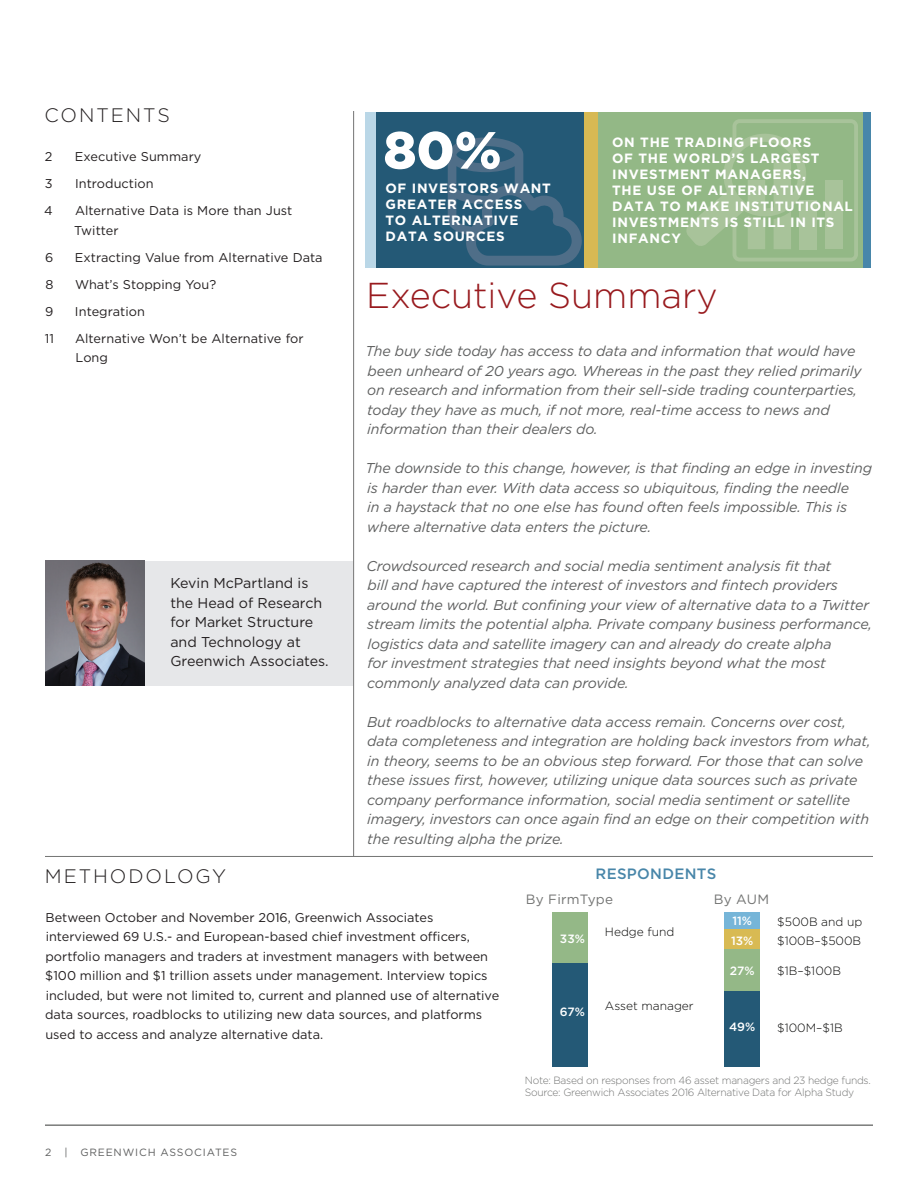
<style>
.page{position:relative;width:918px;height:1188px;background:#fff}
.page>*{position:absolute;margin:0;border:0;box-sizing:border-box;transform-origin:0 0}
.t1{font:900 52.35px "Gotham";color:#fff}
.headline_1{font:300 36px "Gotham";color:#981a1e}
.methodology_-_headli{font:300 19.5px "Gotham";letter-spacing:.1em;color:#231f20}
.TOC_-_headline{font:300 19.5px "Gotham";letter-spacing:.1em;color:#231f20}
.t2{font:500 15px "Gotham";letter-spacing:.02em;color:#4886a9}
.body_text_-_executiv{font:italic 14.25px/19.5px "Gotham";letter-spacing:-.01em;color:#5e5f5f}
.t3{font:14.25px/19.5px "Gotham";color:#231f20}
.t4{font:700 13.5px/16px "Gotham";letter-spacing:.05em;color:#fff}
.t5{font:13.5px "Gotham";letter-spacing:.02em;color:#737473}
.methodology_-_text{font:12.75px/19.5px "Gotham";color:#231f20}
.TOC_-_level_1{font:12.75px/19.5px "Gotham";letter-spacing:.005em;color:#231f20}
.t6{font:300 12px "Gotham";color:#050504}
.t7{font:500 12px "Gotham";letter-spacing:-.005em;color:#fff}
.t8{font:300 10.5px/12px "Gotham";letter-spacing:-.025em;color:#737473}
.footer___folio_-_all{font:10.5px "Gotham";letter-spacing:.08em;color:#5e5f5f}
</style>
<div class="page">
<hr style="left:45px;top:1125px;width:828px;height:1px;background:#737473">
<hr style="left:353px;top:111px;width:1px;height:745px;background:#737473">
<div style="left:45px;top:561px;width:308px;height:124px;background:#e6e7e9"></div>
<img style="left:45px;top:561px;width:99px;height:124px">
<hr style="left:45px;top:856px;width:828px;height:1px;background:#737473">
<div style="left:598px;top:112px;width:265px;height:155px;background:#93b886"></div>
<div style="left:376px;top:112px;width:208px;height:155px;background:#245976"></div>
<div style="left:863px;top:112px;width:8px;height:155px;background:#4786aa"></div>
<div style="left:584px;top:112px;width:14px;height:155px;background:#d7b953"></div>
<div style="left:365px;top:112px;width:11px;height:155px;background:#bad7e7"></div>
<svg style="left:448px;top:138px;width:134px;height:128px"></svg>
<svg style="left:686px;top:119px;width:172px;height:142px"></svg>
<div style="left:724px;top:912px;width:36px;height:17px;background:#76b5d8"></div>
<div style="left:724px;top:929px;width:36px;height:20px;background:#d8ba53"></div>
<div style="left:552px;top:912px;width:36px;height:51px;background:#94b887"></div>
<div style="left:724px;top:949px;width:36px;height:42px;background:#94b887"></div>
<div style="left:552px;top:963px;width:36px;height:103px;background:#245976"></div>
<div style="left:724px;top:991px;width:36px;height:75px;background:#245976"></div>
<p class="TOC_-_headline" style="left:44px;top:103px;width:127px">CONTENTS</p>
<p class="TOC_-_level_1" style="left:45px;top:147px;width:9px">2</p>
<p class="TOC_-_level_1" style="left:75px;top:147px;width:128px">Executive Summary</p>
<p class="TOC_-_level_1" style="left:45px;top:174px;width:9px">3</p>
<p class="TOC_-_level_1" style="left:75px;top:174px;width:80px">Introduction</p>
<p class="TOC_-_level_1" style="left:44px;top:201px;width:10px">4</p>
<p class="TOC_-_level_1" style="left:74px;top:201px;width:220px">Alternative Data is More than Just<br>Twitter</p>
<p class="TOC_-_level_1" style="left:45px;top:247px;width:10px">6</p>
<p class="TOC_-_level_1" style="left:75px;top:247px;width:249px">Extracting Value from Alternative Data</p>
<p class="TOC_-_level_1" style="left:46px;top:274px;width:10px">8</p>
<p class="TOC_-_level_1" style="left:75px;top:274px;width:143px">What’s Stopping You?</p>
<p class="TOC_-_level_1" style="left:45px;top:301px;width:10px">9</p>
<p class="TOC_-_level_1" style="left:75px;top:301px;width:71px">Integration</p>
<p class="TOC_-_level_1" style="left:45px;top:328px;width:11px">11</p>
<p class="TOC_-_level_1" style="left:75px;top:328px;width:230px">Alternative Won’t be Alternative for<br>Long</p>
<p class="t3" style="left:170px;top:573px;width:160px">Kevin McPartland is the Head of Research for Market Structure and Technology at<br>Greenwich Associates.</p>
<p class="t1" style="left:383px;top:114px;width:120px">80%</p>
<p class="t4" style="left:612px;top:134px;width:242px">ON THE TRADING FLOORS<br>OF THE WORLD’S LARGEST<br>INVESTMENT MANAGERS,<br>THE USE OF ALTERNATIVE<br>DATA TO MAKE INSTITUTIONAL<br>INVESTMENTS IS STILL IN ITS<br>INFANCY</p>
<p class="t4" style="left:386px;top:180px;width:167px">OF INVESTORS WANT<br>GREATER ACCESS<br>TO ALTERNATIVE<br>DATA SOURCES</p>
<p class="headline_1" style="left:366px;top:272px;width:353px">Executive Summary</p>
<p class="body_text_-_executiv" style="left:365px;top:341px;width:498px">The buy side today has access to data and information that would have been unheard of 20 years ago. Whereas in the past they relied primarily on research and information from their sell-side trading counterparties, today they have as much, if not more, real-time access to news and information than their dealers do.</p>
<p class="body_text_-_executiv" style="left:365px;top:458px;width:508px">The downside to this change, however, is that finding an edge in investing is harder than ever. With data access so ubiquitous, finding the needle<br>in a haystack that no one else has found often feels impossible. This is where alternative data enters the picture.</p>
<p class="body_text_-_executiv" style="left:366px;top:556px;width:507px">Crowdsourced research and social media sentiment analysis fit that<br>bill and have captured the interest of investors and fintech providers around the world. But confining your view of alternative data to a Twitter stream limits the potential alpha. Private company business performance, logistics data and satellite imagery can and already do create alpha<br>for investment strategies that need insights beyond what the most commonly analyzed data can provide.</p>
<p class="body_text_-_executiv" style="left:367px;top:712px;width:505px">But roadblocks to alternative data access remain. Concerns over cost, data completeness and integration are holding back investors from what, in theory, seems to be an obvious step forward. For those that can solve these issues first, however, utilizing unique data sources such as private company performance information, social media sentiment or satellite imagery, investors can once again find an edge on their competition with the resulting alpha the prize.</p>
<p class="methodology_-_headli" style="left:45px;top:864px;width:183px">METHODOLOGY</p>
<p class="methodology_-_text" style="left:45px;top:907px;width:456px">Between October and November 2016, Greenwich Associates interviewed 69 U.S.- and European-based chief investment officers, portfolio managers and traders at investment managers with between $100 million and $1 trillion assets under management. Interview topics included, but were not limited to, current and planned use of alternative data sources, roadblocks to utilizing new data sources, and platforms used to access and analyze alternative data.</p>
<p class="footer___folio_-_all" style="left:45px;top:1145px;width:193px">2 | GREENWICH ASSOCIATES</p>
<p class="t2" style="left:596px;top:864px;width:122px">RESPONDENTS</p>
<p class="t5" style="left:526px;top:890px;width:89px">By FirmType</p>
<p class="t5" style="left:714px;top:890px;width:57px">By AUM</p>
<p class="t7" style="left:560px;top:931px;width:26px">33%</p>
<p class="t7" style="left:732px;top:913px;width:21px">11%</p>
<p class="t6" style="left:605px;top:924px;width:71px">Hedge fund</p>
<p class="t7" style="left:731px;top:933px;width:24px">13%</p>
<p class="t7" style="left:560px;top:1004px;width:27px">67%</p>
<p class="t6" style="left:605px;top:998px;width:90px">Asset manager</p>
<p class="t7" style="left:730px;top:963px;width:26px">27%</p>
<p class="t7" style="left:729px;top:1019px;width:28px">49%</p>
<p class="t6" style="left:777px;top:914px;width:87px">$500B and up</p>
<p class="t6" style="left:777px;top:933px;width:86px">$100B–$500B</p>
<p class="t6" style="left:777px;top:963px;width:65px">$1B–$100B</p>
<p class="t6" style="left:777px;top:1020px;width:67px">$100M–$1B</p>
<p class="t8" style="left:525px;top:1074px;width:348px">Note: Based on responses from 46 asset managers and 23 hedge funds.<br>Source: Greenwich Associates 2016 Alternative Data for Alpha Study</p>
</div>
